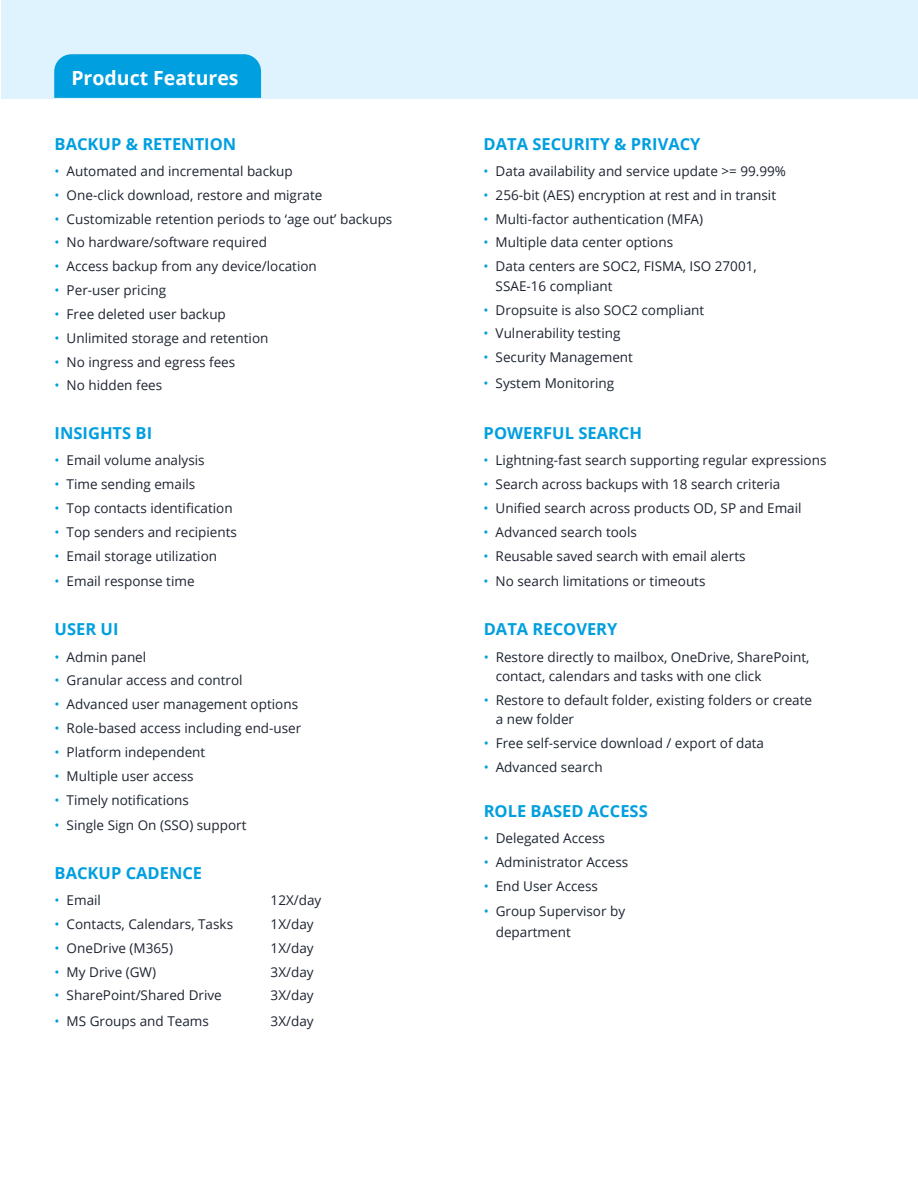
<style>
.page{position:relative;width:918px;height:1188px;background:#fff}
.page>*{position:absolute;margin:0;border:0;box-sizing:border-box;transform-origin:0 0}
.t1{font:700 19.5px "Open Sans";color:#fff}
.t2{font:700 16.5px "Open Sans";color:#009fdf}
.t3{font:13.5px/19.5px "Open Sans";color:#1d2431}
.s1{color:#009fdf}
</style>
<div class="page">
<div style="left:1px;top:0;width:917px;height:98px;background:#dff3ff"></div>
<div style="left:54px;top:54px;width:207px;height:44px;background:#009fdf"></div>
<h1 class="t1" style="left:71px;top:70px;width:169px">Product Features</h1>
<p class="t2" style="left:55px;top:137px;width:183px">BACKUP &amp; RETENTION</p>
<p class="t3" style="left:55px;top:163px;width:240px"><span class="s1">•</span> Automated and incremental backup</p>
<p class="t3" style="left:55px;top:187px;width:269px"><span class="s1">•</span> One-click download, restore and migrate</p>
<p class="t3" style="left:55px;top:209px;width:339px"><span class="s1">•</span> Customizable retention periods to ‘age out’ backups</p>
<p class="t3" style="left:55px;top:234px;width:214px"><span class="s1">•</span> No hardware/software required</p>
<p class="t3" style="left:55px;top:258px;width:264px"><span class="s1">•</span> Access backup from any device/location</p>
<p class="t3" style="left:55px;top:282px;width:113px"><span class="s1">•</span> Per-user pricing</p>
<p class="t3" style="left:55px;top:306px;width:173px"><span class="s1">•</span> Free deleted user backup</p>
<p class="t3" style="left:55px;top:329px;width:215px"><span class="s1">•</span> Unlimited storage and retention</p>
<p class="t3" style="left:55px;top:353px;width:182px"><span class="s1">•</span> No ingress and egress fees</p>
<p class="t3" style="left:55px;top:377px;width:109px"><span class="s1">•</span> No hidden fees</p>
<p class="t2" style="left:55px;top:426px;width:99px">INSIGHTS BI</p>
<p class="t3" style="left:55px;top:452px;width:151px"><span class="s1">•</span> Email volume analysis</p>
<p class="t3" style="left:55px;top:476px;width:142px"><span class="s1">•</span> Time sending emails</p>
<p class="t3" style="left:55px;top:498px;width:179px"><span class="s1">•</span> Top contacts identification</p>
<p class="t3" style="left:55px;top:523px;width:184px"><span class="s1">•</span> Top senders and recipients</p>
<p class="t3" style="left:55px;top:546px;width:164px"><span class="s1">•</span> Email storage utilization</p>
<p class="t3" style="left:55px;top:573px;width:141px"><span class="s1">•</span> Email response time</p>
<p class="t2" style="left:55px;top:623px;width:65px">USER UI</p>
<p class="t3" style="left:55px;top:648px;width:93px"><span class="s1">•</span> Admin panel</p>
<p class="t3" style="left:55px;top:672px;width:189px"><span class="s1">•</span> Granular access and control</p>
<p class="t3" style="left:55px;top:696px;width:245px"><span class="s1">•</span> Advanced user management options</p>
<p class="t3" style="left:55px;top:720px;width:248px"><span class="s1">•</span> Role-based access including end-user</p>
<p class="t3" style="left:55px;top:744px;width:152px"><span class="s1">•</span> Platform independent</p>
<p class="t3" style="left:55px;top:767px;width:140px"><span class="s1">•</span> Multiple user access</p>
<p class="t3" style="left:55px;top:790px;width:136px"><span class="s1">•</span> Timely notifications</p>
<p class="t3" style="left:55px;top:815px;width:193px"><span class="s1">•</span> Single Sign On (SSO) support</p>
<p class="t2" style="left:55px;top:866px;width:149px">BACKUP CADENCE</p>
<p class="t3" style="left:55px;top:890px;width:48px"><span class="s1">•</span> Email</p>
<p class="t3" style="left:271px;top:890px;width:52px">12X/day</p>
<p class="t3" style="left:55px;top:914px;width:180px"><span class="s1">•</span> Contacts, Calendars, Tasks</p>
<p class="t3" style="left:271px;top:914px;width:45px">1X/day</p>
<p class="t3" style="left:55px;top:938px;width:120px"><span class="s1">•</span> OneDrive (M365)</p>
<p class="t3" style="left:271px;top:938px;width:45px">1X/day</p>
<p class="t3" style="left:55px;top:962px;width:103px"><span class="s1">•</span> My Drive (GW)</p>
<p class="t3" style="left:271px;top:962px;width:45px">3X/day</p>
<p class="t3" style="left:55px;top:985px;width:169px"><span class="s1">•</span> SharePoint/Shared Drive</p>
<p class="t3" style="left:271px;top:985px;width:45px">3X/day</p>
<p class="t3" style="left:55px;top:1011px;width:156px"><span class="s1">•</span> MS Groups and Teams</p>
<p class="t3" style="left:271px;top:1011px;width:45px">3X/day</p>
<p class="t2" style="left:484px;top:137px;width:218px">DATA SECURITY &amp; PRIVACY</p>
<p class="t3" style="left:484px;top:163px;width:304px"><span class="s1">•</span> Data availability and service update &gt;= 99.99%</p>
<p class="t3" style="left:484px;top:185px;width:294px"><span class="s1">•</span> 256-bit (AES) encryption at rest and in transit</p>
<p class="t3" style="left:484px;top:209px;width:221px"><span class="s1">•</span> Multi-factor authentication (MFA)</p>
<p class="t3" style="left:484px;top:234px;width:191px"><span class="s1">•</span> Multiple data center options</p>
<p class="t3" style="left:496px;top:256px;width:263px;text-indent:-12px"><span class="s1">•</span> Data centers are SOC2, FISMA, ISO 27001,<br>SSAE-16 compliant</p>
<p class="t3" style="left:484px;top:300px;width:222px"><span class="s1">•</span> Dropsuite is also SOC2 compliant</p>
<p class="t3" style="left:484px;top:325px;width:138px"><span class="s1">•</span> Vulnerability testing</p>
<p class="t3" style="left:484px;top:349px;width:151px"><span class="s1">•</span> Security Management</p>
<p class="t3" style="left:484px;top:374px;width:132px"><span class="s1">•</span> System Monitoring</p>
<p class="t2" style="left:484px;top:426px;width:160px">POWERFUL SEARCH</p>
<p class="t3" style="left:484px;top:450px;width:344px"><span class="s1">•</span> Lightning-fast search supporting regular expressions</p>
<p class="t3" style="left:484px;top:474px;width:298px"><span class="s1">•</span> Search across backups with 18 search criteria</p>
<p class="t3" style="left:484px;top:498px;width:319px"><span class="s1">•</span> Unified search across products OD, SP and Email</p>
<p class="t3" style="left:484px;top:523px;width:155px"><span class="s1">•</span> Advanced search tools</p>
<p class="t3" style="left:484px;top:547px;width:263px"><span class="s1">•</span> Reusable saved search with email alerts</p>
<p class="t3" style="left:484px;top:573px;width:223px"><span class="s1">•</span> No search limitations or timeouts</p>
<p class="t2" style="left:484px;top:623px;width:135px">DATA RECOVERY</p>
<p class="t3" style="left:496px;top:647px;width:315px;text-indent:-12px"><span class="s1">•</span> Restore directly to mailbox, OneDrive, SharePoint, contact, calendars and tasks with one click</p>
<p class="t3" style="left:496px;top:690px;width:318px;text-indent:-12px"><span class="s1">•</span> Restore to default folder, existing folders or create a new folder</p>
<p class="t3" style="left:484px;top:733px;width:282px"><span class="s1">•</span> Free self-service download / export of data</p>
<p class="t3" style="left:484px;top:759px;width:120px"><span class="s1">•</span> Advanced search</p>
<p class="t2" style="left:484px;top:804px;width:166px">ROLE BASED ACCESS</p>
<p class="t3" style="left:484px;top:830px;width:123px"><span class="s1">•</span> Delegated Access</p>
<p class="t3" style="left:484px;top:853px;width:146px"><span class="s1">•</span> Administrator Access</p>
<p class="t3" style="left:484px;top:877px;width:116px"><span class="s1">•</span> End User Access</p>
<p class="t3" style="left:496px;top:902px;width:131px;line-height:21px;text-indent:-12px"><span class="s1">•</span> Group Supervisor by department</p>
</div>
